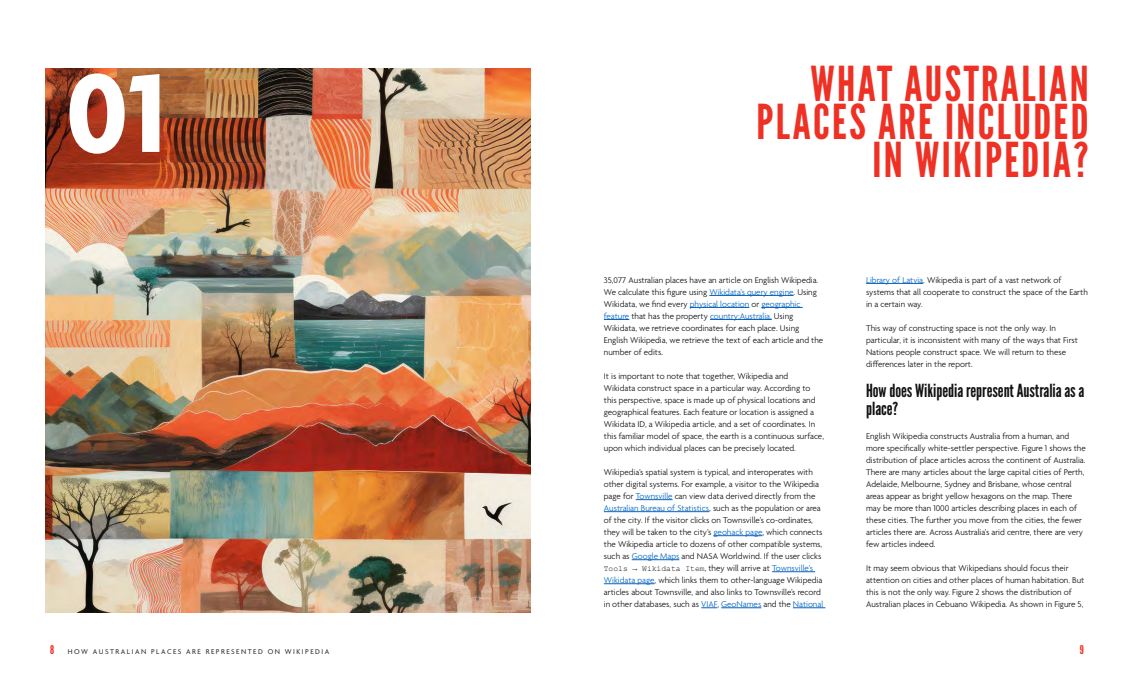
<style>
.page{position:relative;width:1134px;height:681px;background:#fff}
.page>*{position:absolute;margin:0;border:0;box-sizing:border-box;transform-origin:0 0}
.t1{font:700 120px "Agenda";color:#fff}
.t2{font:48px/38px "League Gothic";letter-spacing:.05em;color:#ee3124;text-align:right}
.t3{font:18px/18px "League Gothic";color:#111}
.t4{font:12px "League Gothic";color:#ee3124}
.t5{font:300 9px/12px "Agenda";color:#111}
.t6{font:8px "Courier New";color:#111}
.t7{font:7.5px "Agenda";letter-spacing:.2em;color:#231f20}
.s1{color:#0563c1}
.s2{font-family:"Agenda";font-weight:300;font-size:9px}
.s3{font-family:"Agenda";font-weight:300;font-size:9px;color:#0563c1}
.s4{font-family:"League Gothic";font-size:12px;color:#ee3124}
</style>
<div class="page">
<hr style="left:709px;top:295px;width:85px;height:1px;background:#0563c1">
<hr style="left:690px;top:307px;width:59px;height:1px;background:#0563c1">
<hr style="left:761px;top:307px;width:42px;height:1px;background:#0563c1">
<svg style="left:604px;top:319px;width:25px;height:1px"></svg>
<hr style="left:710px;top:319px;width:62px;height:1px;background:#0563c1">
<hr style="left:636px;top:499px;width:36px;height:1px;background:#0563c1">
<hr style="left:604px;top:511px;width:105px;height:1px;background:#0563c1">
<hr style="left:713px;top:535px;width:49px;height:1px;background:#0563c1">
<hr style="left:632px;top:559px;width:47px;height:1px;background:#0563c1">
<hr style="left:772px;top:571px;width:43px;height:1px;background:#0563c1">
<hr style="left:604px;top:583px;width:51px;height:1px;background:#0563c1">
<svg style="left:701px;top:607px;width:16px;height:1px"></svg>
<hr style="left:721px;top:607px;width:40px;height:1px;background:#0563c1">
<hr style="left:793px;top:607px;width:32px;height:1px;background:#0563c1">
<hr style="left:866px;top:283px;width:57px;height:1px;background:#0563c1">
<img style="left:45px;top:68px;width:485px;height:544px">
<h1 class="t1" style="left:66px;top:49px;width:101px">01</h1>
<h2 class="t2" style="left:756px;top:65px;width:334px">WHAT AUSTRALIAN<br>PLACES ARE INCLUDED<br>IN WIKIPEDIA?</h2>
<p class="t5" style="left:604px;top:274px;width:221px">35,077 Australian places have an article on English Wikipedia.<br>We calculate this figure using <span class="s1">Wikidata’s query engine</span>. Using Wikidata, we find every <span class="s1">physical location</span> or <span class="s1">geographic feature</span> that has the property <span class="s1">country:Australia.</span> Using Wikidata, we retrieve coordinates for each place. Using English Wikipedia, we retrieve the text of each article and the number of edits.</p>
<p class="t5" style="left:604px;top:370px;width:222px">It is important to note that together, Wikipedia and<br>Wikidata construct space in a particular way. According to this perspective, space is made up of physical locations and geographical features. Each feature or location is assigned a Wikidata ID, a Wikipedia article, and a set of coordinates. In this familiar model of space, the earth is a continuous surface, upon which individual places can be precisely located.</p>
<p class="t5" style="left:604px;top:466px;width:220px">Wikipedia’s spatial system is typical, and interoperates with other digital systems. For example, a visitor to the Wikipedia page for <span class="s1">Townsville</span> can view data derived directly from the <span class="s1">Australian Bureau of Statistics</span>, such as the population or area of the city. If the visitor clicks on Townsville’s co-ordinates, they will be taken to the city’s <span class="s1">geohack page</span>, which connects the Wikipedia article to dozens of other compatible systems, such as <span class="s1">Google Maps</span> and NASA Worldwind. If the user clicks</p>
<p class="t6" style="left:604px;top:563px;width:211px">Tools → Wikidata Item<span class="s2">, they will arrive at</span> <span class="s3">Townsville’s</span></p>
<p class="t5" style="left:604px;top:574px;width:221px"><span class="s1">Wikidata page</span>, which links them to other-language Wikipedia articles about Townsville, and also links to Townsville’s record in other databases, such as <span class="s1">VIAF</span>, <span class="s1">GeoNames</span> and the <span class="s1">National</span></p>
<p class="t5" style="left:866px;top:274px;width:223px"><span class="s1">Library of Latvia</span>. Wikipedia is part of a vast network of systems that all cooperate to construct the space of the Earth in a certain way.</p>
<p class="t5" style="left:866px;top:322px;width:213px">This way of constructing space is not the only way. In particular, it is inconsistent with many of the ways that First Nations people construct space. We will return to these differences later in the report.</p>
<h3 class="t3" style="left:866px;top:381px;width:220px">How does Wikipedia represent Australia as a place?</h3>
<p class="t5" style="left:866px;top:430px;width:221px">English Wikipedia constructs Australia from a human, and more specifically white-settler perspective. Figure 1 shows the distribution of place articles across the continent of Australia.<br>There are many articles about the large capital cities of Perth, Adelaide, Melbourne, Sydney and Brisbane, whose central areas appear as bright yellow hexagons on the map. There may be more than 1000 articles describing places in each of these cities. The further you move from the cities, the fewer articles there are. Across Australia’s arid centre, there are very few articles indeed.</p>
<p class="t5" style="left:866px;top:562px;width:220px">It may seem obvious that Wikipedians should focus their attention on cities and other places of human habitation. But this is not the only way. Figure 2 shows the distribution of Australian places in Cebuano Wikipedia. As shown in Figure 5,</p>
<p class="t7" style="left:50px;top:647px;width:281px"><span class="s4">8</span> HOW AUSTRALIAN PLACES ARE REPRESENTED ON WIKIPEDIA</p>
<h3 class="t4" style="left:1080px;top:641px;width:6px">9</h3>
</div>
